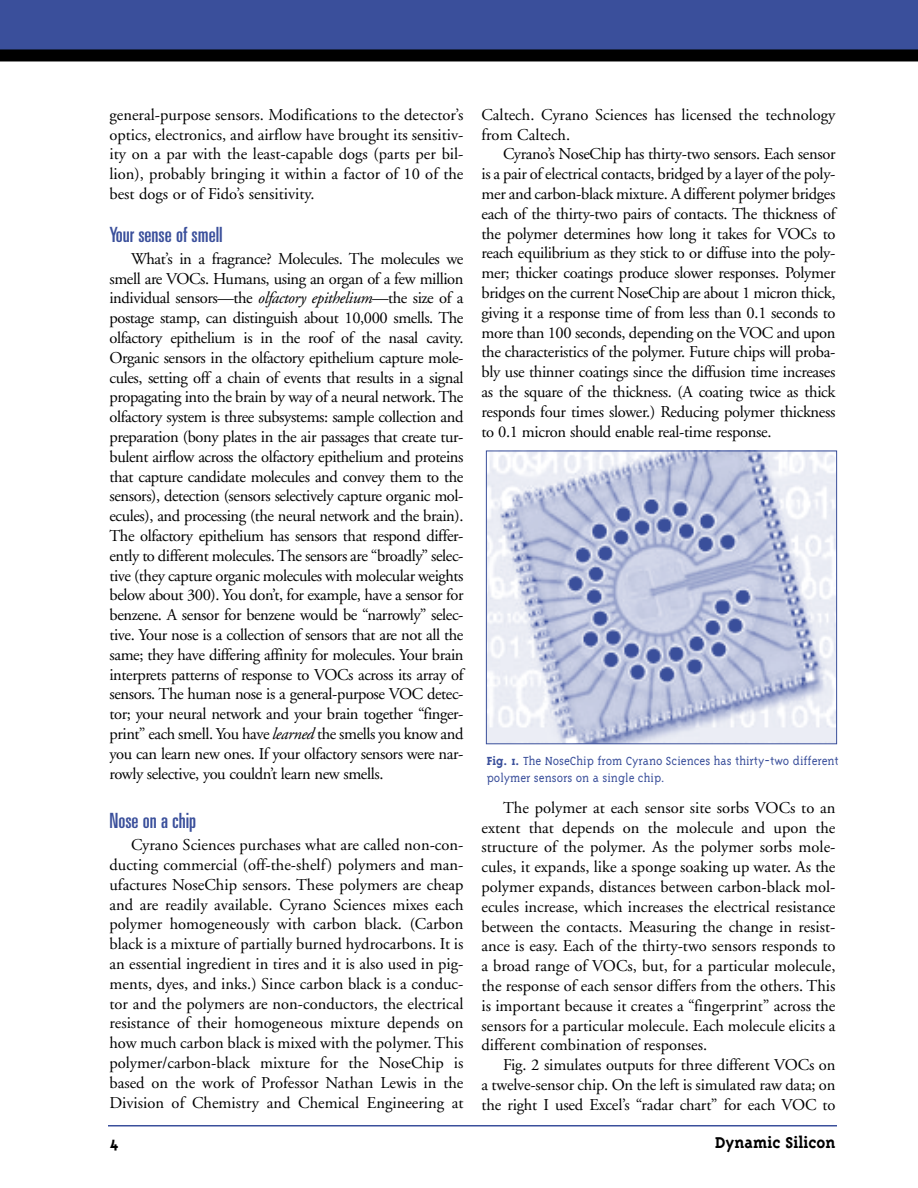
<style>
.page{position:relative;width:918px;height:1188px;background:#fff}
.page>*{position:absolute;margin:0;border:0;box-sizing:border-box;transform-origin:0 0}
.t1{font:ultra-condensed 21px "Univers";color:#3a4f9b}
.t2{font:700 18px "Triplex Serif";color:#000}
.t3{font:16.5px/19.8px "Adobe Garamond";color:#000;text-align:justify}
.t4{font:300 13.5px/16.2px "Triplex Serif";color:#3a4f9b}
.s1{font-style:italic}
.s2{font-weight:700}
</style>
<div class="page">
<div style="left:0;top:0;width:918px;height:52px;background:#3a4f9b"></div>
<div style="left:0;top:49px;width:918px;height:12px;background:#000"></div>
<hr style="left:108px;top:1125px;width:729px;height:1px;background:#3a4f9b">
<img style="left:488px;top:453px;width:347px;height:289px">
<div style="left:486px;top:451px;width:351px;height:293px;border:1px solid #3a4f9b"></div>
<p class="t3" style="left:110px;top:106px;width:356px">general-purpose sensors. Modifications to the detector’s optics, electronics, and airflow have brought its sensitiv&shy;ity on a par with the least-capable dogs (parts per bil&shy;lion), probably bringing it within a factor of 10 of the best dogs or of Fido’s sensitivity.</p>
<p class="t1" style="left:110px;top:227px;width:115px">Your sense of smell</p>
<p class="t3" style="left:109px;top:250px;width:356px;text-indent:22px">What’s in a fragrance? Molecules. The molecules we smell are VOCs. Humans, using an organ of a few million individual sensors—the <span class="s1">olfactory epithelium</span>—the size of a postage stamp, can distinguish about 10,000 smells. The olfactory epithelium is in the roof of the nasal cavity.<br>Organic sensors in the olfactory epithelium capture mole&shy;cules, setting off a chain of events that results in a signal propagating into the brain by way of a neural network. The olfactory system is three subsystems: sample collection and preparation (bony plates in the air passages that create tur&shy;bulent airflow across the olfactory epithelium and proteins that capture candidate molecules and convey them to the sensors), detection (sensors selectively capture organic mol&shy;ecules), and processing (the neural network and the brain).<br>The olfactory epithelium has sensors that respond differ&shy;ently to different molecules. The sensors are “broadly” selec&shy;tive (they capture organic molecules with molecular weights below about 300). You don’t, for example, have a sensor for benzene. A sensor for benzene would be “narrowly” selec&shy;tive. Your nose is a collection of sensors that are not all the same; they have differing affinity for molecules. Your brain interprets patterns of response to VOCs across its array of sensors. The human nose is a general-purpose VOC detec&shy;tor; your neural network and your brain together “finger&shy;print” each smell. You have <span class="s1">learned</span> the smells you know and you can learn new ones. If your olfactory sensors were nar&shy;rowly selective, you couldn’t learn new smells.</p>
<p class="t1" style="left:110px;top:813px;width:88px">Nose on a chip</p>
<p class="t3" style="left:109px;top:837px;width:356px;text-indent:22px">Cyrano Sciences purchases what are called non-con&shy;ducting commercial (off-the-shelf) polymers and man&shy;ufactures NoseChip sensors. These polymers are cheap and are readily available. Cyrano Sciences mixes each polymer homogeneously with carbon black. (Carbon black is a mixture of partially burned hydrocarbons. It is an essential ingredient in tires and it is also used in pig&shy;ments, dyes, and inks.) Since carbon black is a conduc&shy;tor and the polymers are non-conductors, the electrical resistance of their homogeneous mixture depends on how much carbon black is mixed with the polymer. This polymer/carbon-black mixture for the NoseChip is based on the work of Professor Nathan Lewis in the Division of Chemistry and Chemical Engineering at</p>
<p class="t3" style="left:482px;top:106px;width:356px">Caltech. Cyrano Sciences has licensed the technology from Caltech.</p>
<p class="t3" style="left:482px;top:146px;width:356px;text-indent:22px">Cyrano’s NoseChip has thirty-two sensors. Each sensor is a pair of electrical contacts, bridged by a layer of the poly&shy;mer and carbon-black mixture. A different polymer bridges each of the thirty-two pairs of contacts. The thickness of the polymer determines how long it takes for VOCs to reach equilibrium as they stick to or diffuse into the poly&shy;mer; thicker coatings produce slower responses. Polymer bridges on the current NoseChip are about 1 micron thick, giving it a response time of from less than 0.1 seconds to more than 100 seconds, depending on the VOC and upon the characteristics of the polymer. Future chips will proba&shy;bly use thinner coatings since the diffusion time increases as the square of the thickness. (A coating twice as thick responds four times slower.) Reducing polymer thickness to 0.1 micron should enable real-time response.</p>
<p class="t4" style="left:487px;top:754px;width:354px"><span class="s2">Fig. 1.</span> The NoseChip from Cyrano Sciences has thirty-two different polymer sensors on a single chip.</p>
<p class="t3" style="left:482px;top:799px;width:356px;text-indent:22px">The polymer at each sensor site sorbs VOCs to an extent that depends on the molecule and upon the structure of the polymer. As the polymer sorbs mole&shy;cules, it expands, like a sponge soaking up water. As the polymer expands, distances between carbon-black mol&shy;ecules increase, which increases the electrical resistance between the contacts. Measuring the change in resist&shy;ance is easy. Each of the thirty-two sensors responds to a broad range of VOCs, but, for a particular molecule, the response of each sensor differs from the others. This is important because it creates a “fingerprint” across the sensors for a particular molecule. Each molecule elicits a different combination of responses.</p>
<p class="t3" style="left:482px;top:1057px;width:356px;text-indent:22px">Fig. 2 simulates outputs for three different VOCs on a twelve-sensor chip. On the left is simulated raw data; on the right I used Excel’s “radar chart” for each VOC to</p>
<p class="t2" style="left:110px;top:1135px;width:10px">4</p>
<p class="t2" style="left:715px;top:1135px;width:122px">Dynamic Silicon</p>
</div>
